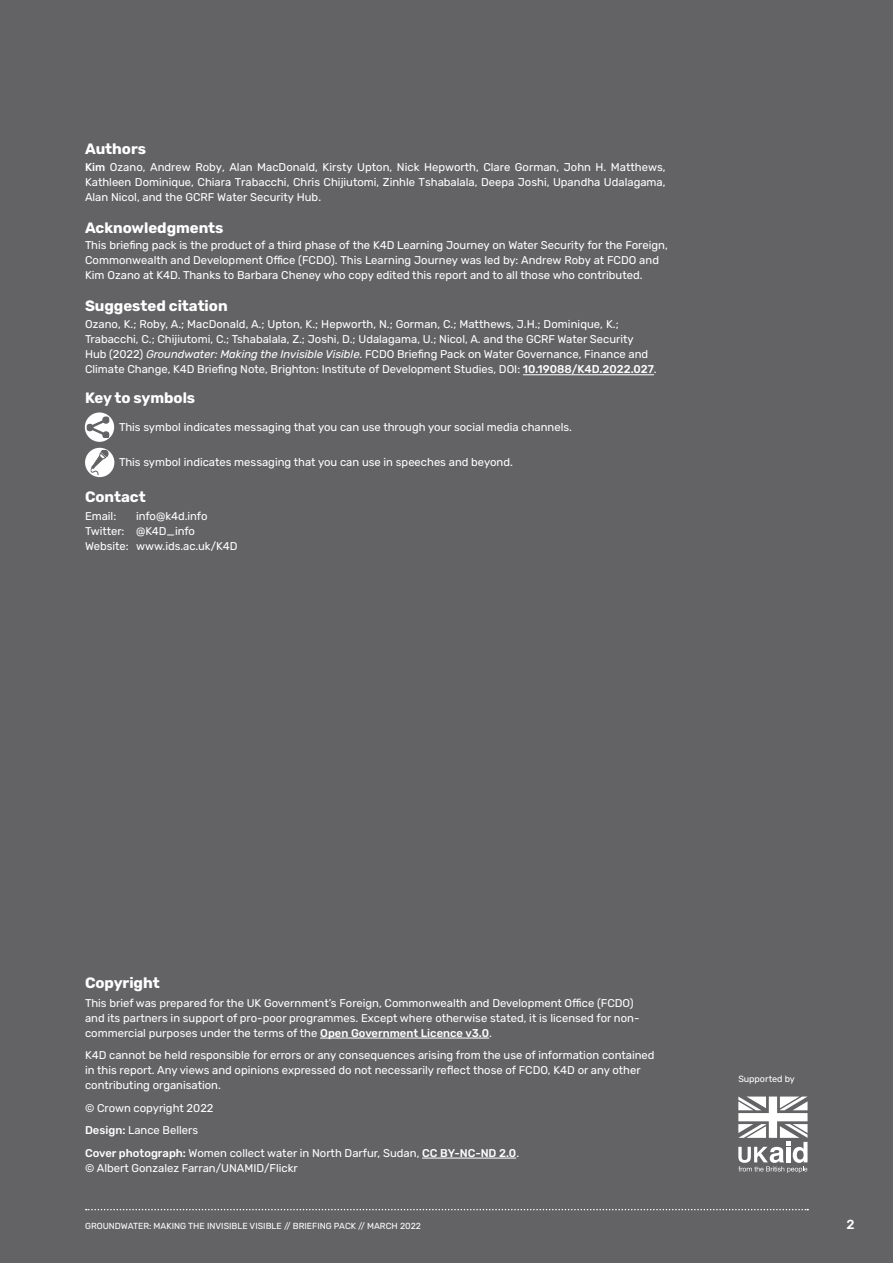
<style>
.page{position:relative;width:893px;height:1263px;background:#636366}
.page>*{position:absolute;margin:0;border:0;box-sizing:border-box;transform-origin:0 0}
.t1{font:700 15px "Rubik";letter-spacing:-.005em;color:#fff}
.t2{font:500 13.2px "Rubik";color:#fff}
.t3{font:11.25px/15px "Rubik";color:#fff}
.t4{font:9px "Rubik";letter-spacing:-.005em;color:#fff}
.t5{font:8.7px "Rubik";color:#fff}
.s1{font-weight:500}
.s2{font-style:italic}
.s3{color:#d9bbc3}
.s4{color:#781b57}
</style>
<div class="page">
<svg style="left:86px;top:1209px;width:722px;height:1px"></svg>
<hr style="left:320px;top:1038px;width:169px;height:1px;background:#fff">
<hr style="left:422px;top:1158px;width:94px;height:1px;background:#fff">
<hr style="left:523px;top:374px;width:131px;height:1px;background:#fff">
<svg style="left:738px;top:1096px;width:69px;height:77px"></svg>
<div style="left:85px;top:448px;width:29px;height:29px;background:#fff;border-radius:50%"></div>
<img style="left:90px;top:450px;width:19px;height:25px">
<svg style="left:85px;top:412px;width:29px;height:30px"></svg>
<img style="left:87px;top:416px;width:22px;height:22px">
<h1 class="t1" style="left:85px;top:140px;width:63px">Authors</h1>
<p class="t3" style="left:85px;top:160px;width:582px;text-align:justify"><span class="s1">Kim</span> Ozano, Andrew Roby, Alan MacDonald, Kirsty Upton, Nick Hepworth, Clare Gorman, John H. Matthews, Kathleen Dominique, Chiara Trabacchi, Chris Chijiutomi, Zinhle Tshabalala, Deepa Joshi, Upandha Udalagama, Alan Nicol, and the GCRF Water Security Hub.</p>
<h1 class="t1" style="left:85px;top:219px;width:140px">Acknowledgments</h1>
<p class="t3" style="left:85px;top:238px;width:584px">This briefing pack is the product of a third phase of the K4D Learning Journey on Water Security for the Foreign,<br>Commonwealth and Development Office (FCDO). This Learning Journey was led by: Andrew Roby at FCDO and<br>Kim Ozano at K4D. Thanks to Barbara Cheney who copy edited this report and to all those who contributed.</p>
<h1 class="t1" style="left:85px;top:297px;width:144px">Suggested citation</h1>
<p class="t3" style="left:85px;top:317px;width:573px">Ozano, K.; Roby, A.; MacDonald, A.; Upton, K.; Hepworth, N.; Gorman, C.; Matthews, J.H.; Dominique, K.; Trabacchi, C.; Chijiutomi, C.; Tshabalala, Z.; Joshi, D.; Udalagama, U.; Nicol, A. and the GCRF Water Security Hub (2022) <span class="s2">Groundwater: Making the Invisible Visible</span>. FCDO Briefing Pack on Water Governance, Finance and Climate Change, K4D Briefing Note, Brighton: Institute of Development Studies, DOI: <span class="s1">10.19088/K4D.2022.027</span>.</p>
<h1 class="t1" style="left:85px;top:389px;width:112px">Key to symbols</h1>
<p class="t3" style="left:119px;top:420px;width:454px">This symbol indicates messaging that you can use through your social media channels.</p>
<p class="t3" style="left:119px;top:455px;width:395px">This symbol indicates messaging that you can use in speeches and beyond.</p>
<h1 class="t1" style="left:85px;top:488px;width:62px">Contact</h1>
<p class="t3" style="left:85px;top:509px;width:33px">Email:</p>
<p class="t3" style="left:85px;top:509px;width:154px;text-indent:51px">info@k4d.info<br>Twitter: @K4D_info<br>Website: www.ids.ac.uk/K4D</p>
<h1 class="t1" style="left:85px;top:974px;width:76px">Copyright</h1>
<p class="t3" style="left:85px;top:995px;width:556px">This brief was prepared for the UK Government’s Foreign, Commonwealth and Development Office (FCDO) and its partners in support of pro-poor programmes. Except where otherwise stated, it is licensed for non&shy;commercial purposes under the terms of the <span class="s1">Open Government Licence v3.0</span>.</p>
<p class="t3" style="left:85px;top:1048px;width:571px">K4D cannot be held responsible for errors or any consequences arising from the use of information contained in this report. Any views and opinions expressed do not necessarily reflect those of FCDO, K4D or any other contributing organisation.</p>
<p class="t3" style="left:85px;top:1097px;width:436px;line-height:22.5px">© Crown copyright 2022<br><span class="s1">Design:</span> Lance Bellers<br><span class="s1">Cover photograph:</span> Women collect water in North Darfur, Sudan, <span class="s1">CC BY-NC-ND 2.0</span>.</p>
<p class="t3" style="left:85px;top:1160px;width:214px">© Albert Gonzalez Farran/UNAMID/Flickr</p>
<p class="t4" style="left:738px;top:1074px;width:58px">Supported by</p>
<p class="t5" style="left:85px;top:1221px;width:337px">GROUNDWATER: MAKING THE INVISIBLE VISIBLE <span class="s3">//</span> <span class="s4">BRIEFING PACK</span> <span class="s3">//</span> <span class="s4">MARCH 2022</span></p>
<p class="t2" style="left:846px;top:1216px;width:10px">2</p>
</div>
